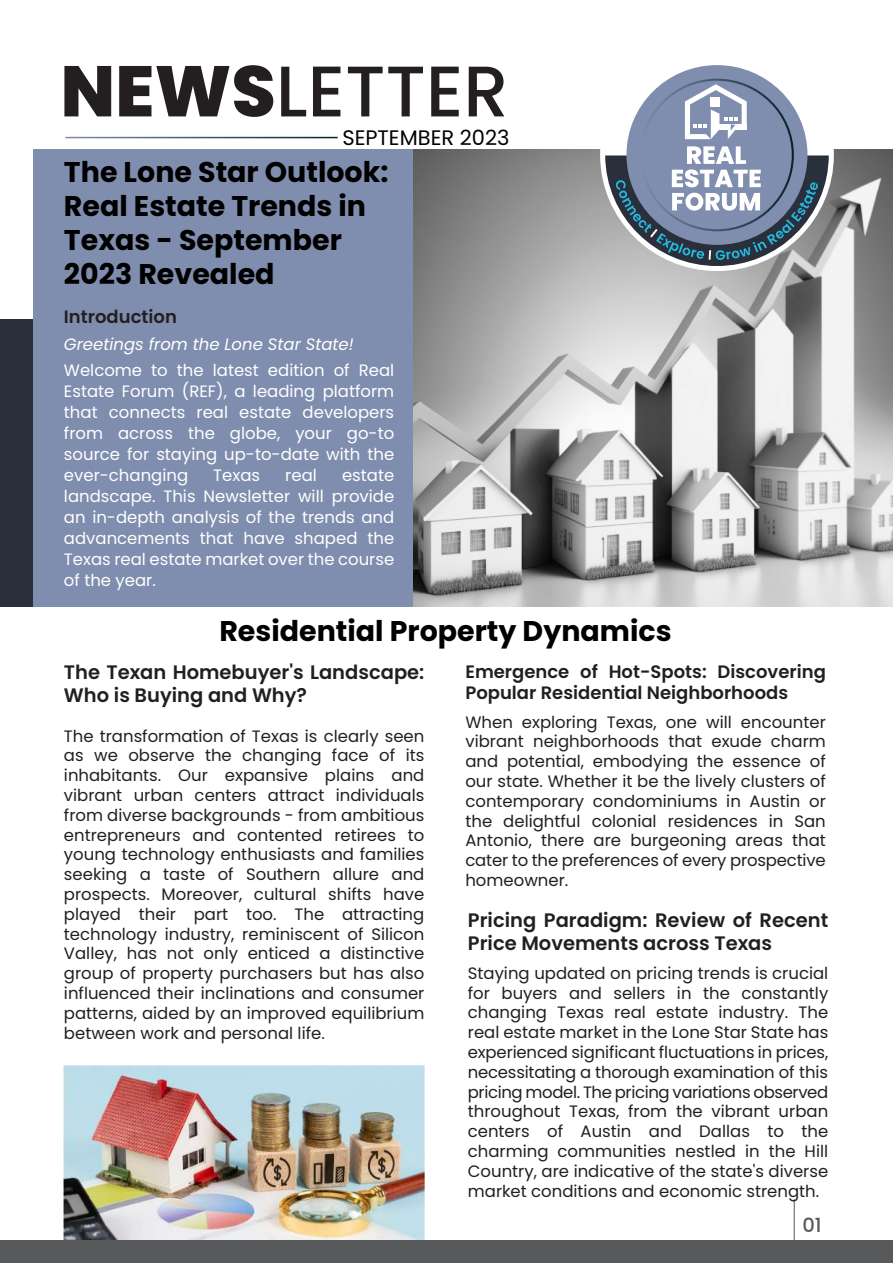
<style>
.page{position:relative;width:893px;height:1263px;background:#fff}
.page>*{position:absolute;margin:0;border:0;box-sizing:border-box;transform-origin:0 0}
.t1{font:700 28.5px/34.2px "Poppins";color:#000}
.t2{font:21px "Poppins";color:#000}
.t3{font:600 19.5px/23.4px "Poppins";color:#231f20}
.t4{font:500 19.5px "Poppins";color:#58595b}
.t5{font:600 18px/21.6px "Poppins";color:#231f20}
.t6{font:16.5px/19.8px "Poppins";color:#231f20;text-align:justify}
.t7{font:16.5px/21px "Poppins";color:#fff;text-align:justify}
.t8{font:italic 16.5px "Poppins";color:#fff}
</style>
<div class="page">
<img style="left:63px;top:1066px;width:361px;height:175px">
<div style="left:0;top:1241px;width:893px;height:22px;background:#58595b"></div>
<svg style="left:64px;top:66px;width:47px;height:50px"></svg>
<svg style="left:119px;top:65px;width:154px;height:52px"></svg>
<svg style="left:281px;top:67px;width:25px;height:49px"></svg>
<svg style="left:313px;top:67px;width:27px;height:49px"></svg>
<svg style="left:348px;top:67px;width:75px;height:49px"></svg>
<svg style="left:431px;top:67px;width:28px;height:49px"></svg>
<svg style="left:469px;top:67px;width:35px;height:49px"></svg>
<div style="left:0;top:319px;width:893px;height:288px;background:#292f3b"></div>
<img style="left:413px;top:149px;width:480px;height:457px">
<div style="left:33px;top:149px;width:380px;height:458px;background:#7f8dae"></div>
<div style="left:600px;top:39px;width:234px;height:232px;background:#fff;border-radius:50%"></div>
<div style="left:626px;top:65px;width:181px;height:180px;background:#7f8dae;border-radius:50%"></div>
<svg style="left:605px;top:146px;width:224px;height:120px"></svg>
<svg style="left:685px;top:84px;width:62px;height:55px"></svg>
<hr style="left:794px;top:1199px;width:1px;height:52px;background:#58595b">
<p class="t2" style="left:342px;top:125px;width:169px">SEPTEMBER 2023</p>
<h1 class="t1" style="left:64px;top:155px;width:326px">The Lone Star Outlook:<br>Real Estate Trends in<br>Texas - September<br>2023 Revealed</h1>
<p class="t5" style="left:64px;top:306px;width:114px">Introduction</p>
<p class="t8" style="left:64px;top:335px;width:291px">Greetings from the Lone Star State!</p>
<p class="t7" style="left:64px;top:360px;width:332px">Welcome to the latest edition of Real Estate Forum (REF), a leading platform that connects real estate developers from across the globe, your go-to source for staying up-to-date with the ever-changing</p>
<p class="t7" style="left:213px;top:465px;width:48px">Texas</p>
<p class="t7" style="left:285px;top:465px;width:33px">real</p>
<p class="t7" style="left:64px;top:465px;width:332px;text-indent:278px">estate landscape. This Newsletter will provide an in-depth analysis of the trends and advancements that have shaped the Texas real estate market over the course of the year.</p>
<h1 class="t1" style="left:219px;top:614px;width:454px">Residential Property Dynamics</h1>
<p class="t3" style="left:64px;top:660px;width:362px">The Texan Homebuyer's Landscape:<br>Who is Buying and Why?</p>
<p class="t6" style="left:64px;top:726px;width:362px">The transformation of Texas is clearly seen as we observe the changing face of its inhabitants. Our expansive plains and vibrant urban centers attract individuals from diverse backgrounds - from ambitious entrepreneurs and contented retirees to young technology enthusiasts and families seeking a taste of Southern allure and prospects. Moreover, cultural shifts have played their part too. The attracting technology industry, reminiscent of Silicon Valley, has not only enticed a distinctive group of property purchasers but has also influenced their inclinations and consumer patterns, aided by an improved equilibrium between work and personal life.</p>
<p class="t5" style="left:465px;top:660px;width:362px">Emergence of Hot-Spots: Discovering<br>Popular Residential Neighborhoods</p>
<p class="t6" style="left:465px;top:712px;width:362px">When exploring Texas, one will encounter vibrant neighborhoods that exude charm and potential, embodying the essence of our state. Whether it be the lively clusters of contemporary condominiums in Austin or the delightful colonial residences in San Antonio, there are burgeoning areas that cater to the preferences of every prospective homeowner.</p>
<p class="t3" style="left:468px;top:908px;width:362px">Pricing Paradigm: Review of Recent<br>Price Movements across Texas</p>
<p class="t6" style="left:468px;top:963px;width:362px">Staying updated on pricing trends is crucial for buyers and sellers in the constantly changing Texas real estate industry. The real estate market in the Lone Star State has experienced significant fluctuations in prices, necessitating a thorough examination of this pricing model. The pricing variations observed throughout Texas, from the vibrant urban centers of Austin and Dallas to the charming communities nestled in the Hill Country, are indicative of the state's diverse market conditions and economic strength.</p>
<p class="t4" style="left:802px;top:1214px;width:21px">01</p>
</div>
